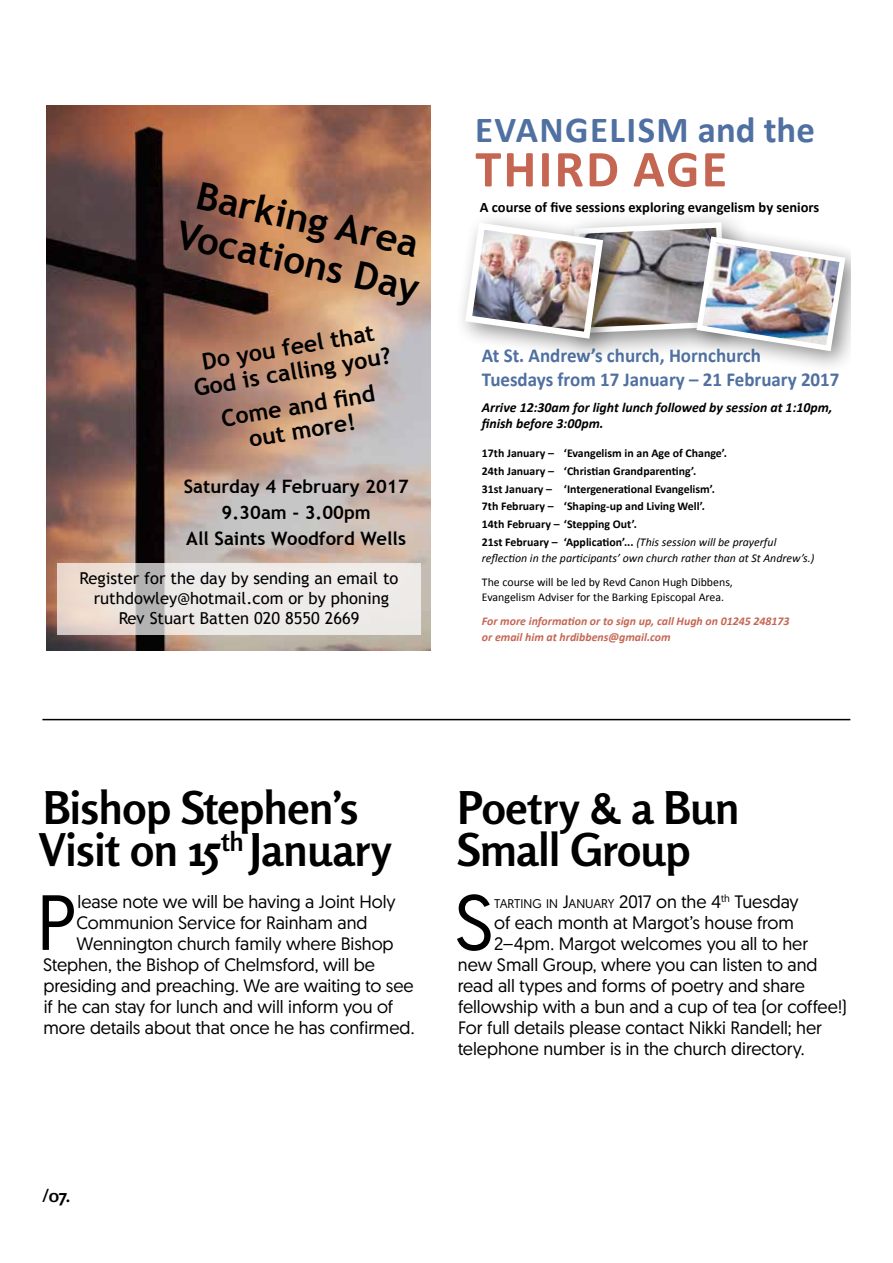
<style>
.page{position:relative;width:893px;height:1263px;background:#fff}
.page>*{position:absolute;margin:0;border:0;box-sizing:border-box;transform-origin:0 0}
.t1{font:78px "Geomanist";color:#000}
.t2{font:700 52.35px "Calibri";letter-spacing:.04em;color:#c56653}
.t3{font:700 45px/42px "Rosario";letter-spacing:-.015em;color:#000}
.t4{font:700 38.25px/42.9px "Trebuchet MS";color:#000}
.t5{font:700 36.75px "Calibri";letter-spacing:.04em;color:#4f70a1}
.t6{font:700 23.1px/25px "Trebuchet MS";color:#000;text-align:center}
.t7{font:700 19.8px/23.7px "Calibri";color:#4f70a1;scale:.96 1}
.t8{font:700 18.45px/26px "Trebuchet MS";color:#000;text-align:center}
.t9{font:18px "Geomanist";letter-spacing:-.005em;color:#000}
.t10{font:700 18px "Rosario";color:#000}
.t11{font:16.5px/19.8px "Trebuchet MS";color:#000;text-align:center}
.t12{font:700 14.4px "Calibri";color:#000}
.t13{font:italic 700 13.8px/16.6px "Calibri";color:#000}
.t14{font:700 11.85px/17.9px "Calibri";color:#000}
.t15{font:11.85px/15.8px "Calibri";color:#000}
.t16{font:italic 700 11.85px/15.8px "Calibri";color:#c56653}
.t17{font:italic 11.85px "Calibri";color:#000}
.s1{font-weight:400;font-style:italic}
.s2{font-size:12.6px}
.s3{font-style:inherit}
</style>
<div class="page">
<img style="left:46px;top:105px;width:384px;height:546px">
<svg style="left:57px;top:563px;width:364px;height:72px;background:#e7e2de"></svg>
<div style="left:686px;top:225px;width:164px;height:149px;background:#000;opacity:.47"></div>
<img style="left:462px;top:219px;width:386px;height:135px">
<hr style="left:42px;top:719px;width:808px;height:1px;background:#000">
<h3 class="t4" style="left:192px;top:171px;width:249px;rotate:13deg">Barking Area<br>Vocations Day</h3>
<p class="t6" style="left:188px;top:350px;width:201px;rotate:-9deg">Do you feel that<br>God is calling you?</p>
<p class="t6" style="left:220px;top:405px;width:157px;rotate:-9deg">Come and find out more!</p>
<p class="t8" style="left:184px;top:474px;width:226px">Saturday 4 February 2017<br>9.30am - 3.00pm<br>All Saints Woodford Wells</p>
<p class="t11" style="left:79px;top:569px;width:321px">Register for the day by sending an email to ruthdowley@hotmail.com or by phoning<br>Rev Stuart Batten 020 8550 2669</p>
<h3 class="t5" style="left:475px;top:107px;width:341px">EVANGELISM and the</h3>
<h2 class="t2" style="left:475px;top:137px;width:253px">THIRD AGE</h2>
<p class="t12" style="left:480px;top:199px;width:341px">A course of five sessions exploring evangelism by seniors</p>
<p class="t7" style="left:482px;top:343px;width:374px">At St. Andrew’s church, Hornchurch<br>Tuesdays from 17 January – 21 February 2017</p>
<p class="t13" style="left:482px;top:398px;width:352px">Arrive 12:30am for light lunch followed by session at 1:10pm, finish before 3:00pm.</p>
<p class="t14" style="left:482px;top:444px;width:296px">17th January – ‘Evangelism in an Age of Change’.<br>24th January – ‘Christian Grandparenting’.<br>31st January – ‘Intergenerational Evangelism’.<br>7th February – ‘Shaping-up and Living Well’.<br>14th February – ‘Stepping Out’.<br>21st February – ‘Application’... <span class="s1">(This session will be prayerful</span></p>
<p class="t17" style="left:482px;top:550px;width:334px">reflection in the participants’ own church rather than at St Andrew’s.)</p>
<p class="t15" style="left:482px;top:573px;width:253px">The course will be led by Revd Canon Hugh Dibbens,<br>Evangelism Adviser for the Barking Episcopal Area.</p>
<p class="t16" style="left:482px;top:613px;width:309px">For more information or to sign up, call Hugh on 01245 248173 or email him at hrdibbens@gmail.com</p>
<h3 class="t3" style="left:39px;top:786px;width:354px">Bishop Stephen’s<br>Visit on 15<sup>th</sup> January</h3>
<h3 class="t3" style="left:457px;top:786px;width:284px">Poetry &amp; a Bun<br>Small Group</h3>
<h1 class="t1" style="left:36px;top:872px;width:41px">P</h1>
<p class="t9" style="left:77px;top:890px;width:320px">lease note we will be having a Joint Holy</p>
<h1 class="t1" style="left:454px;top:872px;width:41px">S</h1>
<p class="t9" style="left:494px;top:890px;width:306px"><span class="s2">TARTING IN</span> <span class="s3">J</span><span class="s2">ANUARY</span> 2017 on the 4<sup>th</sup> Tuesday</p>
<p class="t9" style="left:76px;top:911px;width:293px">Communion Service for Rainham and</p>
<p class="t9" style="left:77px;top:932px;width:319px">Wennington church family where Bishop</p>
<p class="t9" style="left:43px;top:953px;width:333px">Stephen, the Bishop of Chelmsford, will be</p>
<p class="t9" style="left:44px;top:974px;width:372px">presiding and preaching. We are waiting to see</p>
<p class="t9" style="left:44px;top:995px;width:351px">if he can stay for lunch and will inform you of</p>
<p class="t9" style="left:44px;top:1016px;width:372px">more details about that once he has confirmed.</p>
<p class="t9" style="left:494px;top:911px;width:301px">of each month at Margot’s house from</p>
<p class="t9" style="left:494px;top:932px;width:316px">2–4pm. Margot welcomes you all to her</p>
<p class="t9" style="left:458px;top:953px;width:361px">new Small Group, where you can listen to and</p>
<p class="t9" style="left:458px;top:974px;width:348px">read all types and forms of poetry and share</p>
<p class="t9" style="left:458px;top:995px;width:390px">fellowship with a bun and a cup of tea (or coffee!)</p>
<p class="t9" style="left:458px;top:1016px;width:366px">For full details please contact Nikki Randell; her</p>
<p class="t9" style="left:458px;top:1037px;width:348px">telephone number is in the church directory.</p>
<p class="t10" style="left:43px;top:1184px;width:29px">/07.</p>
</div>
